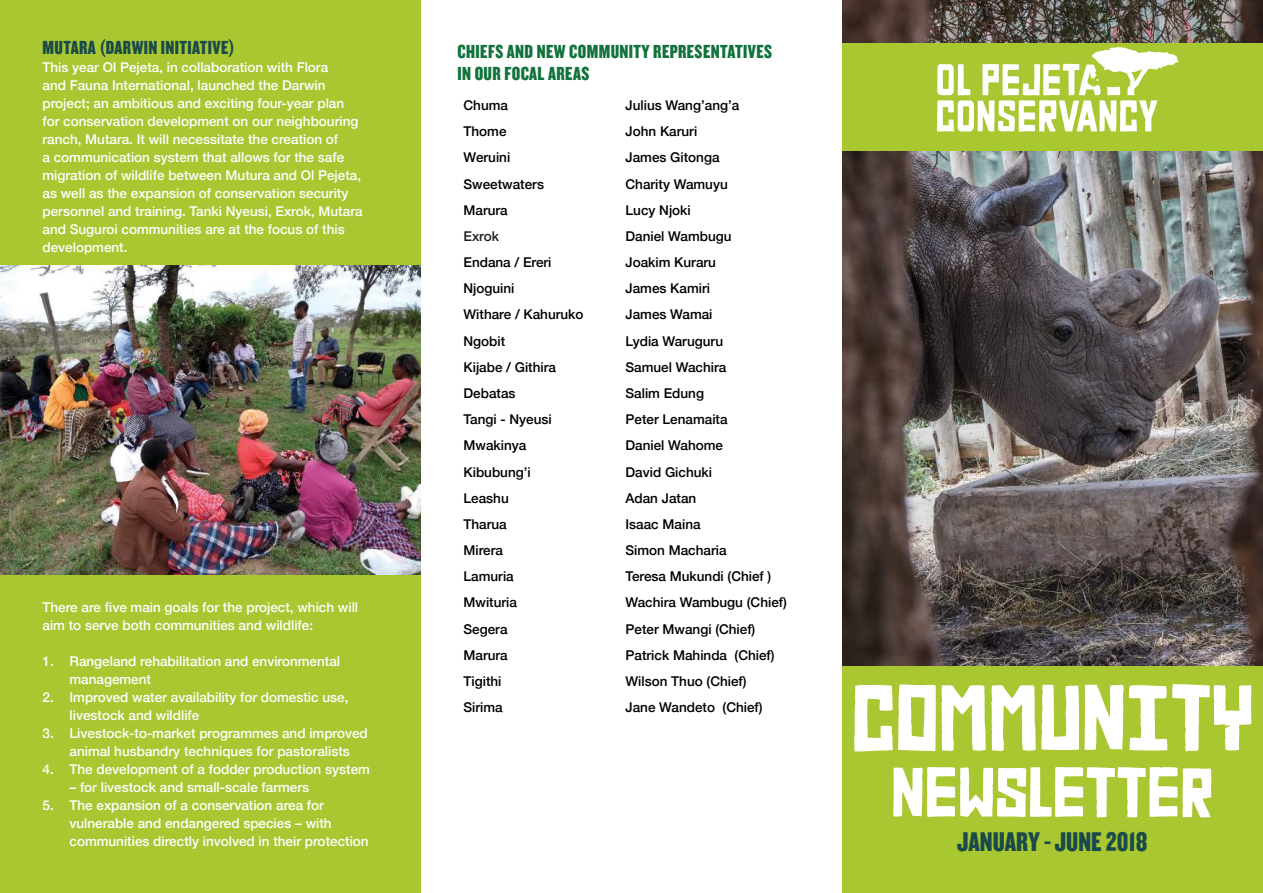
<style>
.page{position:relative;width:1263px;height:893px;background:#fff}
.page>*{position:absolute;margin:0;border:0;box-sizing:border-box;transform-origin:0 0}
.t1{font:72px "Earthwerk";letter-spacing:.02em;color:#fff}
.t2{font:54px "Earthwerk";letter-spacing:.02em;color:#fff}
.t3{font:27.9px "Knockout HTF69 Full Liteweight";color:#1a4a4a}
.t4{font:19.5px/22.5px "Knockout HTF69 Full Liteweight";letter-spacing:.02em;color:#11733b}
.t5{font:19.5px "Knockout HTF69 Full Liteweight";letter-spacing:.02em;color:#1a4a4a}
.t6{font:500 13.5px/18px "Helvetica Neue";color:#fff}
.t7{font:500 13.5px "Helvetica Neue";color:#000}
.t8{font:500 13.5px "Helvetica Neue";color:#221f1f}
</style>
<div class="page">
<div style="left:0;top:0;width:421px;height:893px;background:#a8c731"></div>
<img style="left:842px;top:0;width:421px;height:666px">
<div style="left:842px;top:666px;width:421px;height:227px;background:#a8c731"></div>
<div style="left:842px;top:43px;width:421px;height:108px;background:#a8c731"></div>
<svg style="left:937px;top:47px;width:242px;height:85px"></svg>
<img style="left:0;top:265px;width:421px;height:310px">
<h3 class="t5" style="left:43px;top:39px;width:194px">MUTARA (DARWIN INITIATIVE)</h3>
<p class="t6" style="left:43px;top:59px;width:322px">This year Ol Pejeta, in collaboration with Flora<br>and Fauna International, launched the Darwin project; an ambitious and exciting four-year plan for conservation development on our neighbouring ranch, Mutara. It will necessitate the creation of<br>a communication system that allows for the safe migration of wildlife between Mutura and Ol Pejeta, as well as the expansion of conservation security personnel and training. Tanki Nyeusi, Exrok, Mutara and Suguroi communities are at the focus of this development.</p>
<p class="t6" style="left:43px;top:598px;width:317px">There are five main goals for the project, which will aim to serve both communities and wildlife:</p>
<p class="t6" style="left:70px;top:653px;width:272px;text-indent:-27px">1. Rangeland rehabilitation and environmental management</p>
<p class="t6" style="left:70px;top:689px;width:280px;text-indent:-27px">2. Improved water availability for domestic use, livestock and wildlife</p>
<p class="t6" style="left:70px;top:725px;width:300px;text-indent:-27px">3. Livestock-to-market programmes and improved animal husbandry techniques for pastoralists</p>
<p class="t6" style="left:43px;top:761px;width:329px">4. The development of a fodder production system</p>
<p class="t6" style="left:70px;top:779px;width:241px">– for livestock and small-scale farmers</p>
<p class="t6" style="left:70px;top:797px;width:301px;text-indent:-27px">5. The expansion of a conservation area for vulnerable and endangered species – with communities directly involved in their protection</p>
<h3 class="t4" style="left:457px;top:40px;width:316px">CHIEFS AND NEW COMMUNITY REPRESENTATIVES<br>IN OUR FOCAL AREAS</h3>
<p class="t7" style="left:463px;top:100px;width:46px">Chuma</p>
<p class="t7" style="left:625px;top:100px;width:115px">Julius Wang’ang’a</p>
<p class="t7" style="left:463px;top:126px;width:45px">Thome</p>
<p class="t7" style="left:625px;top:126px;width:73px">John Karuri</p>
<p class="t7" style="left:463px;top:153px;width:48px">Weruini</p>
<p class="t7" style="left:625px;top:153px;width:96px">James Gitonga</p>
<p class="t7" style="left:463px;top:179px;width:82px">Sweetwaters</p>
<p class="t7" style="left:625px;top:179px;width:104px">Charity Wamuyu</p>
<p class="t7" style="left:463px;top:205px;width:46px">Marura</p>
<p class="t7" style="left:625px;top:205px;width:67px">Lucy Njoki</p>
<p class="t8" style="left:463px;top:231px;width:37px">Exrok</p>
<p class="t7" style="left:625px;top:231px;width:108px">Daniel Wambugu</p>
<p class="t7" style="left:463px;top:257px;width:90px">Endana / Ereri</p>
<p class="t7" style="left:625px;top:257px;width:92px">Joakim Kuraru</p>
<p class="t7" style="left:463px;top:283px;width:53px">Njoguini</p>
<p class="t7" style="left:625px;top:283px;width:86px">James Kamiri</p>
<p class="t7" style="left:463px;top:310px;width:122px">Withare / Kahuruko</p>
<p class="t7" style="left:625px;top:310px;width:89px">James Wamai</p>
<p class="t7" style="left:463px;top:336px;width:43px">Ngobit</p>
<p class="t7" style="left:625px;top:336px;width:99px">Lydia Waruguru</p>
<p class="t7" style="left:463px;top:362px;width:94px">Kijabe / Githira</p>
<p class="t7" style="left:625px;top:362px;width:102px">Samuel Wachira</p>
<p class="t7" style="left:463px;top:388px;width:54px">Debatas</p>
<p class="t7" style="left:625px;top:388px;width:80px">Salim Edung</p>
<p class="t7" style="left:463px;top:414px;width:90px">Tangi - Nyeusi</p>
<p class="t7" style="left:625px;top:414px;width:104px">Peter Lenamaita</p>
<p class="t7" style="left:463px;top:440px;width:64px">Mwakinya</p>
<p class="t7" style="left:625px;top:440px;width:99px">Daniel Wahome</p>
<p class="t7" style="left:463px;top:467px;width:69px">Kibubung’i</p>
<p class="t7" style="left:625px;top:467px;width:88px">David Gichuki</p>
<p class="t7" style="left:463px;top:493px;width:47px">Leashu</p>
<p class="t7" style="left:625px;top:493px;width:72px">Adan Jatan</p>
<p class="t7" style="left:463px;top:519px;width:45px">Tharua</p>
<p class="t7" style="left:625px;top:519px;width:77px">Isaac Maina</p>
<p class="t7" style="left:463px;top:545px;width:41px">Mirera</p>
<p class="t7" style="left:625px;top:545px;width:103px">Simon Macharia</p>
<p class="t7" style="left:463px;top:571px;width:52px">Lamuria</p>
<p class="t7" style="left:625px;top:571px;width:147px">Teresa Mukundi (Chief )</p>
<p class="t7" style="left:463px;top:598px;width:55px">Mwituria</p>
<p class="t7" style="left:625px;top:598px;width:163px">Wachira Wambugu (Chief)</p>
<p class="t7" style="left:463px;top:624px;width:46px">Segera</p>
<p class="t7" style="left:625px;top:624px;width:131px">Peter Mwangi (Chief)</p>
<p class="t7" style="left:463px;top:650px;width:46px">Marura</p>
<p class="t7" style="left:625px;top:650px;width:151px">Patrick Mahinda (Chief)</p>
<p class="t7" style="left:463px;top:676px;width:40px">Tigithi</p>
<p class="t7" style="left:625px;top:676px;width:123px">Wilson Thuo (Chief)</p>
<p class="t7" style="left:463px;top:702px;width:41px">Sirima</p>
<p class="t7" style="left:625px;top:702px;width:139px">Jane Wandeto (Chief)</p>
<h1 class="t1" style="left:852px;top:683px;width:402px">COMMUNITY</h1>
<h2 class="t2" style="left:892px;top:767px;width:322px">NEWSLETTER</h2>
<h3 class="t3" style="left:957px;top:830px;width:192px">JANUARY - JUNE 2018</h3>
</div>
